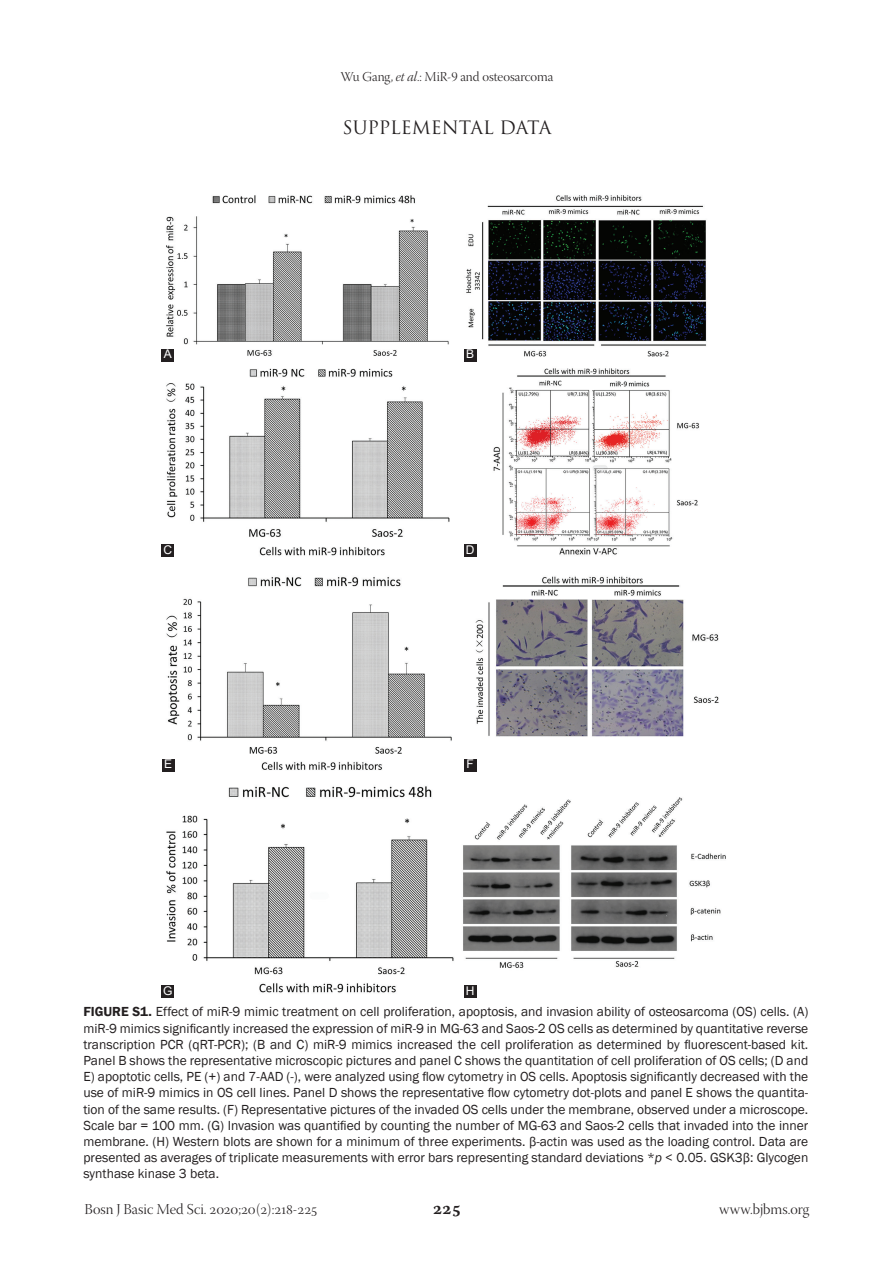
<style>
.page{position:relative;width:894px;height:1263px;background:#fff}
.page>*{position:absolute;margin:0;border:0;box-sizing:border-box;transform-origin:0 0}
.t1{font:18px "Trajan Pro";color:#231f20}
.t2{font:600 18px "Warnock Pro";color:#231f20}
.t3{font:15px "Warnock Pro Light Disp";color:#231f20}
.FGC{font:13.5px/16.2px "Franklin Gothic";color:#231f20;text-align:justify}
.t4{font:13.5px "Warnock Pro Light Disp";color:#231f20}
.LABEL{font:12px "Arial";color:#fff}
.s1{font-family:"Warnock Pro Light It Disp"}
.s2{font-weight:600}
.s3{font-style:italic}
</style>
<div class="page">
<img style="left:161px;top:195px;width:565px;height:802px">
<div style="left:161px;top:349px;width:13px;height:12px;background:#231f20"></div>
<div style="left:463px;top:349px;width:13px;height:12px;background:#231f20"></div>
<div style="left:161px;top:544px;width:13px;height:13px;background:#231f20"></div>
<div style="left:463px;top:544px;width:13px;height:13px;background:#231f20"></div>
<div style="left:162px;top:758px;width:12px;height:13px;background:#231f20"></div>
<div style="left:463px;top:758px;width:13px;height:13px;background:#231f20"></div>
<div style="left:463px;top:985px;width:13px;height:12px;background:#231f20"></div>
<div style="left:161px;top:985px;width:13px;height:13px;background:#231f20"></div>
<p class="t4" style="left:340px;top:70px;width:214px">Wu Gang, <span class="s1">et al</span>.: MiR-9 and osteosarcoma</p>
<h1 class="t1" style="left:342px;top:116px;width:210px">SUPPLEMENTAL DATA</h1>
<p class="LABEL" style="left:164px;top:346px;width:10px">A</p>
<p class="LABEL" style="left:466px;top:346px;width:10px">B</p>
<p class="LABEL" style="left:163px;top:541px;width:10px">C</p>
<p class="LABEL" style="left:466px;top:541px;width:10px">D</p>
<p class="LABEL" style="left:164px;top:756px;width:10px">E</p>
<p class="LABEL" style="left:466px;top:756px;width:9px">F</p>
<p class="LABEL" style="left:163px;top:982px;width:11px">G</p>
<p class="LABEL" style="left:466px;top:982px;width:10px">H</p>
<p class="FGC" style="left:83px;top:1004px;width:726px"><span class="s2">FIGURE S1.</span> Effect of miR-9 mimic treatment on cell proliferation, apoptosis, and invasion ability of osteosarcoma (OS) cells. (A) miR-9 mimics significantly increased the expression of miR-9 in MG-63 and Saos-2 OS cells as determined by quantitative reverse transcription PCR (qRT-PCR); (B and C) miR-9 mimics increased the cell proliferation as determined by fluorescent-based kit.<br>Panel B shows the representative microscopic pictures and panel C shows the quantitation of cell proliferation of OS cells; (D and E) apoptotic cells, PE (+) and 7-AAD (-), were analyzed using flow cytometry in OS cells. Apoptosis significantly decreased with the use of miR-9 mimics in OS cell lines. Panel D shows the representative flow cytometry dot-plots and panel E shows the quantita&shy;tion of the same results. (F) Representative pictures of the invaded OS cells under the membrane, observed under a microscope.<br>Scale bar = 100 mm. (G) Invasion was quantified by counting the number of MG-63 and Saos-2 cells that invaded into the inner membrane. (H) Western blots are shown for a minimum of three experiments. β-actin was used as the loading control. Data are presented as averages of triplicate measurements with error bars representing standard deviations *<span class="s3">p</span> &lt; 0.05. GSK3β: Glycogen synthase kinase 3 beta.</p>
<p class="t3" style="left:84px;top:1201px;width:234px">Bosn J Basic Med Sci. 2020;20(2):218-225</p>
<h1 class="t2" style="left:432px;top:1197px;width:30px">225</h1>
<p class="t3" style="left:719px;top:1201px;width:92px">www.bjbms.org</p>
</div>
